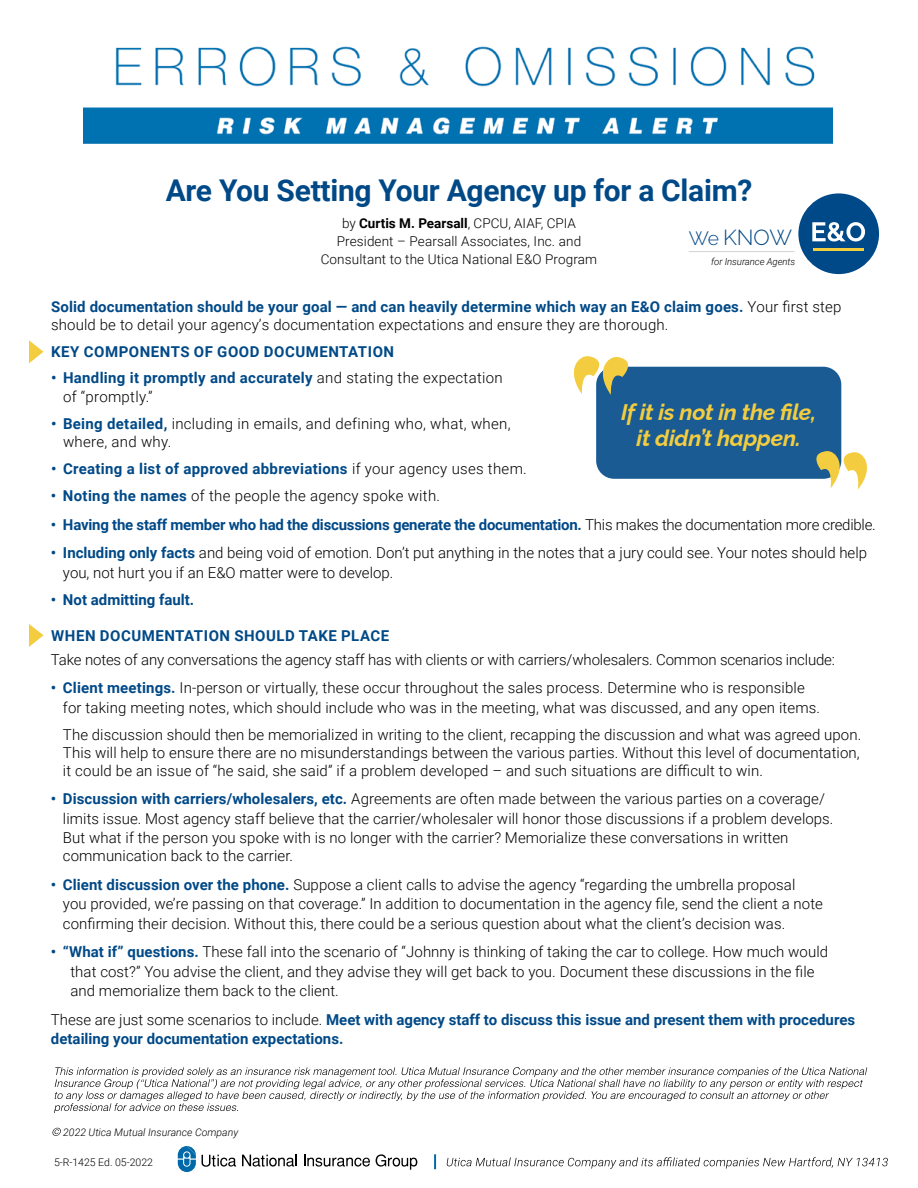
<style>
.page{position:relative;width:918px;height:1188px;background:#fff}
.page>*{position:absolute;margin:0;border:0;box-sizing:border-box;transform-origin:0 0}
.t1{font:700 30px "Roboto";letter-spacing:-.01em;color:#004987}
.t2{font:italic 100 22.5px/25.5px "Raleway";letter-spacing:-.01em;color:#f3cd3f;text-align:center}
.t3{font:300 21.75px "Raleway";color:#004988}
.t4{font:300 15px/19.5px "Roboto";letter-spacing:.005em;color:#000}
.t5{font:700 15px/19.5px "Roboto";color:#004987}
.t6{font:700 15px "Roboto";letter-spacing:.035em;color:#004987}
.t7{font:700 15px "Roboto";letter-spacing:.02em;color:#004987}
.t8{font:300 13.5px/18px "Roboto";letter-spacing:.01em;color:#000;text-align:center}
.t9{font:italic 300 10.5px "Roboto";color:#000}
.t10{font:300 10.5px "Roboto";color:#000}
.t11{font:italic 300 9.6px "Roboto";letter-spacing:-.01em;color:#000}
.s1{font-weight:700}
.s2{font-size:19.2px}
.s3{font-weight:700;color:#004987}
.s4{font-weight:300;color:#000}
.s5{font-weight:700;color:#004988}
</style>
<div class="page">
<svg style="left:29px;top:340px;width:15px;height:23px"></svg>
<img style="left:83px;top:46px;width:750px;height:98px">
<svg style="left:54px;top:1067px;width:813px;height:46px"></svg>
<svg style="left:52px;top:1128px;width:9px;height:8px"></svg>
<div style="left:798px;top:193px;width:81px;height:81px;background:#004988;border-radius:50%"></div>
<svg style="left:812px;top:222px;width:53px;height:19px"></svg>
<hr style="left:813px;top:248px;width:51px;height:3px;background:#f3cd3f">
<hr style="left:689px;top:251px;width:106px;height:1px;background:#d1d3d4">
<div style="left:596px;top:367px;width:245px;height:112px;background:#1a5b93;border-radius:18px"></div>
<svg style="left:800px;top:443px;width:67px;height:47px"></svg>
<svg style="left:573px;top:356px;width:71px;height:41px"></svg>
<svg style="left:447px;top:1157px;width:441px;height:12px"></svg>
<svg style="left:202px;top:1155px;width:34px;height:12px"></svg>
<svg style="left:242px;top:1155px;width:55px;height:12px"></svg>
<svg style="left:304px;top:1155px;width:66px;height:12px"></svg>
<svg style="left:376px;top:1154px;width:42px;height:16px"></svg>
<svg style="left:178px;top:1146px;width:18px;height:26px"></svg>
<svg style="left:434px;top:1154px;width:2px;height:15px"></svg>
<svg style="left:29px;top:624px;width:15px;height:23px"></svg>
<h1 class="t1" style="left:166px;top:169px;width:588px">Are You Setting Your Agency up for a Claim?</h1>
<p class="t8" style="left:321px;top:214px;width:278px">by <span class="s1">Curtis M. Pearsall</span>, CPCU, AIAF, CPIA<br>President – Pearsall Associates, Inc. and<br>Consultant to the Utica National E&amp;O Program</p>
<h3 class="t3" style="left:689px;top:224px;width:105px"><span class="s2">We</span> KNOW</h3>
<p class="t11" style="left:711px;top:255px;width:86px">for Insurance Agents</p>
<p class="t4" style="left:51px;top:297px;width:792px;line-height:18px"><span class="s3">Solid documentation should be your goal — and can heavily determine which way an E&amp;O claim goes.</span> Your first step should be to detail your agency’s documentation expectations and ensure they are thorough.</p>
<p class="t6" style="left:51px;top:341px;width:344px">KEY COMPONENTS OF GOOD DOCUMENTATION</p>
<p class="t4" style="left:63px;top:367px;width:441px;text-indent:-12px"><span class="s3">• Handling it promptly and accurately</span> and stating the expectation of “promptly.”</p>
<p class="t4" style="left:63px;top:414px;width:449px;line-height:18px;text-indent:-12px"><span class="s3">• Being detailed,</span> including in emails, and defining who, what, when, where, and why.</p>
<p class="t7" style="left:51px;top:458px;width:477px">• Creating a list of approved abbreviations <span class="s4">if your agency uses them.</span></p>
<p class="t4" style="left:51px;top:486px;width:391px"><span class="s3">• Noting the names</span> of the people the agency spoke with.</p>
<p class="t5" style="left:51px;top:514px;width:826px">• Having the staff member who had the discussions generate the documentation. <span class="s4">This makes the documentation more credible.</span></p>
<p class="t4" style="left:63px;top:543px;width:806px;text-indent:-12px"><span class="s3">• Including only facts</span> and being void of emotion. Don’t put anything in the notes that a jury could see. Your notes should help you, not hurt you if an E&amp;O matter were to develop.</p>
<p class="t5" style="left:51px;top:589px;width:145px">• Not admitting fault.</p>
<p class="t6" style="left:51px;top:625px;width:340px">WHEN DOCUMENTATION SHOULD TAKE PLACE</p>
<p class="t4" style="left:51px;top:649px;width:786px">Take notes of any conversations the agency staff has with clients or with carriers/wholesalers. Common scenarios include:</p>
<p class="t4" style="left:63px;top:678px;width:759px;text-indent:-12px"><span class="s5">• Client meetings.</span> In-person or virtually, these occur throughout the sales process. Determine who is responsible for taking meeting notes, which should include who was in the meeting, what was discussed, and any open items.</p>
<p class="t4" style="left:63px;top:725px;width:800px;line-height:18px;text-align:justify">The discussion should then be memorialized in writing to the client, recapping the discussion and what was agreed upon.<br>This will help to ensure there are no misunderstandings between the various parties. Without this level of documentation, it could be an issue of “he said, she said” if a problem developed – and such situations are difficult to win.</p>
<p class="t4" style="left:63px;top:789px;width:772px;text-indent:-12px"><span class="s3">• Discussion with carriers/wholesalers, etc.</span> Agreements are often made between the various parties on a coverage/ limits issue. Most agency staff believe that the carrier/wholesaler will honor those discussions if a problem develops.<br>But what if the person you spoke with is no longer with the carrier? Memorialize these conversations in written</p>
<p class="t4" style="left:63px;top:846px;width:232px">communication back to the carrier.</p>
<p class="t4" style="left:63px;top:874px;width:762px;text-indent:-12px"><span class="s3">• Client discussion over the phone.</span> Suppose a client calls to advise the agency “regarding the umbrella proposal<br>you provided, we’re passing on that coverage.” In addition to documentation in the agency file, send the client a note confirming their decision. Without this, there could be a serious question about what the client’s decision was.</p>
<p class="t4" style="left:70px;top:942px;width:759px;text-indent:-19px"><span class="s3">• “What if” questions.</span> These fall into the scenario of “Johnny is thinking of taking the car to college. How much would that cost?” You advise the client, and they advise they will get back to you. Document these discussions in the file and memorialize them back to the client.</p>
<p class="t5" style="left:51px;top:1009px;width:806px"><span class="s4">These are just some scenarios to include.</span> Meet with agency staff to discuss this issue and present them with procedures detailing your documentation expectations.</p>
<h2 class="t2" style="left:621px;top:397px;width:197px">If it is not in the file, it didn’t happen.</h2>
<p class="t9" style="left:63px;top:1125px;width:176px">2022 Utica Mutual Insurance Company</p>
<p class="t10" style="left:54px;top:1155px;width:101px">5-R-1425 Ed. 05-2022</p>
</div>
